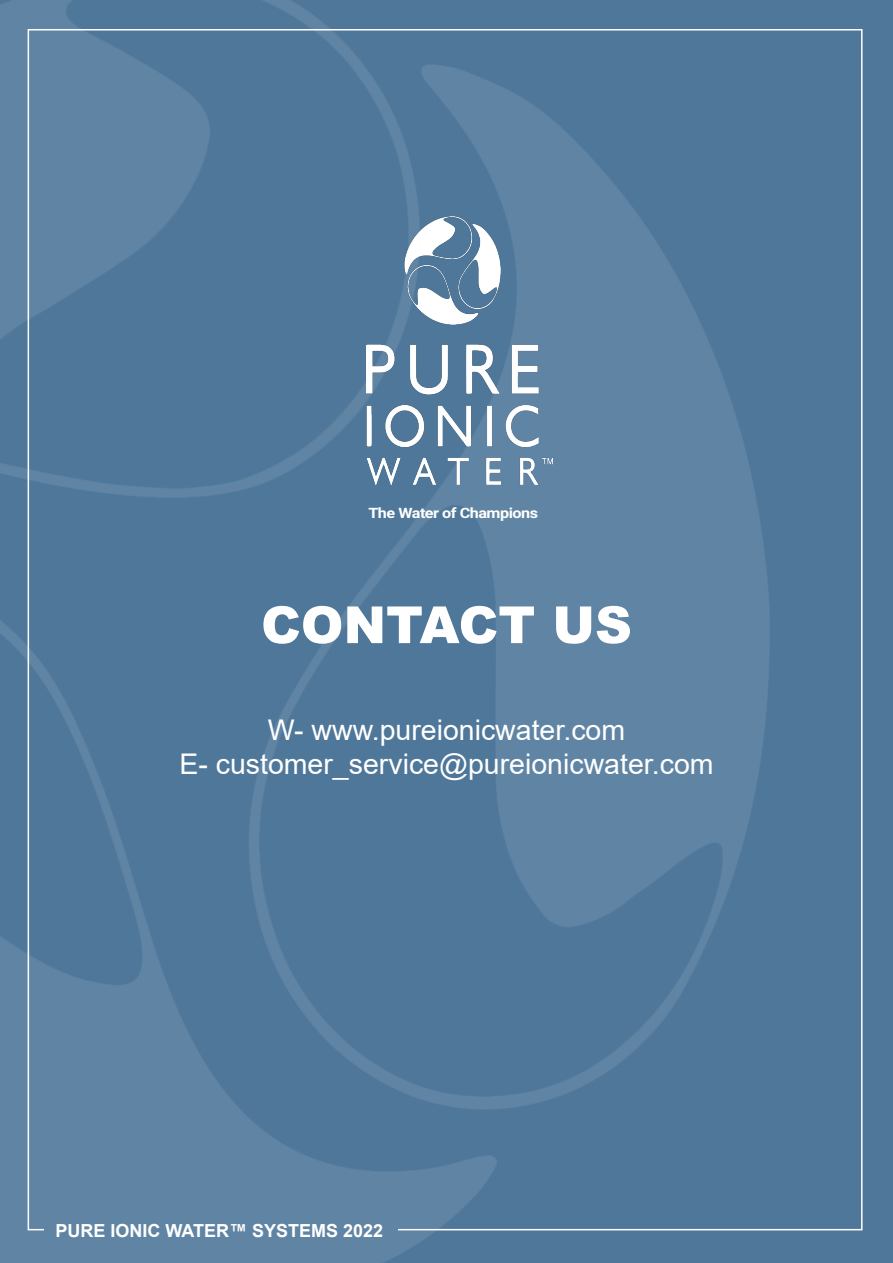
<style>
.page{position:relative;width:893px;height:1263px;background:#fff}
.page>*{position:absolute;margin:0;border:0;box-sizing:border-box;transform-origin:0 0}
.t1{font:900 51.15px "Arial";color:#fff}
.t2{font:28.5px/34.2px "Arial";color:#fff;text-align:center}
.t3{font:700 18px "Arial";color:#fff}
.t4{font:700 14.25px "Roboto";letter-spacing:-.03em;color:#fff;scale:1.14 1}
</style>
<div class="page">
<img style="left:0;top:0;width:893px;height:1263px">
<p class="t4" style="left:368px;top:503px;width:150px">The Water of Champions</p>
<h1 class="t1" style="left:261px;top:588px;width:372px">CONTACT US</h1>
<p class="t2" style="left:179px;top:712px;width:536px">W- www.pureionicwater.com<br>E- customer_service@pureionicwater.com</p>
<p class="t3" style="left:56px;top:1218px;width:329px">PURE IONIC WATER™ SYSTEMS 2022</p>
</div>
